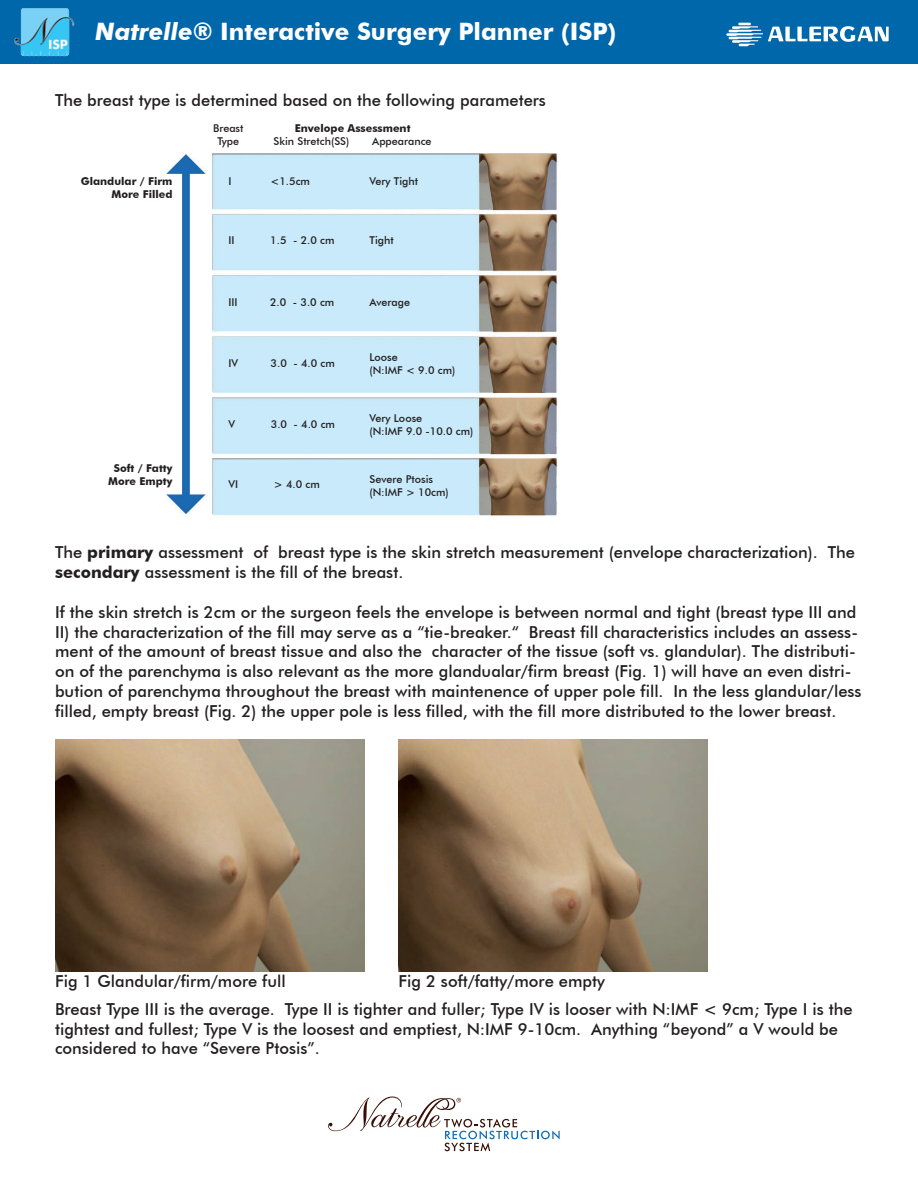
<style>
.page{position:relative;width:918px;height:1188px;background:#fff}
.page>*{position:absolute;margin:0;border:0;box-sizing:border-box;transform-origin:0 0}
.t1{font:700 24px "Futura BT";color:#fff}
.t2{font:500 16.5px/19.8px "Futura BT";color:#231f20}
.t3{font:500 10.8px/12.9px "Futura BT";color:#231f20}
.t4{font:700 10.8px/12.9px "Futura BT";color:#231f20;text-align:right}
.s1{font-style:italic}
.s2{font-weight:700}
</style>
<div class="page">
<div style="left:0;top:0;width:918px;height:64px;background:#0067aa"></div>
<svg style="left:726px;top:23px;width:163px;height:23px"></svg>
<img style="left:14px;top:8px;width:61px;height:49px">
<svg style="left:328px;top:1097px;width:232px;height:54px"></svg>
<img style="left:55px;top:740px;width:309px;height:232px">
<img style="left:398px;top:740px;width:310px;height:232px">
<img style="left:166px;top:153px;width:392px;height:363px">
<h1 class="t1" style="left:95px;top:17px;width:523px"><span class="s1">Natrelle</span>® Interactive Surgery Planner (ISP)</h1>
<p class="t2" style="left:55px;top:90px;width:492px">The breast type is determined based on the following parameters</p>
<p class="t3" style="left:213px;top:122px;width:32px;text-align:center">Breast<br>Type</p>
<p class="t3" style="left:228px;top:174px;width:5px">I</p>
<p class="t3" style="left:270px;top:174px;width:41px">&lt;1.5cm</p>
<p class="t3" style="left:370px;top:174px;width:50px">Very Tight</p>
<p class="t4" style="left:295px;top:122px;width:117px">Envelope Assessment</p>
<p class="t3" style="left:274px;top:135px;width:77px">Skin Stretch(SS)</p>
<p class="t3" style="left:372px;top:135px;width:61px">Appearance</p>
<p class="t4" style="left:81px;top:174px;width:93px">Glandular / Firm<br>More Filled</p>
<p class="t4" style="left:108px;top:462px;width:66px;text-align:center">Soft / Fatty<br>More Empty</p>
<p class="t3" style="left:228px;top:233px;width:8px">II</p>
<p class="t3" style="left:270px;top:233px;width:66px">1.5 - 2.0 cm</p>
<p class="t3" style="left:228px;top:296px;width:11px">III</p>
<p class="t3" style="left:270px;top:296px;width:66px">2.0 - 3.0 cm</p>
<p class="t3" style="left:228px;top:356px;width:11px">IV</p>
<p class="t3" style="left:271px;top:356px;width:66px">3.0 - 4.0 cm</p>
<p class="t3" style="left:228px;top:417px;width:8px">V</p>
<p class="t3" style="left:271px;top:417px;width:66px">3.0 - 4.0 cm</p>
<p class="t3" style="left:228px;top:478px;width:11px">VI</p>
<p class="t3" style="left:274px;top:478px;width:48px">&gt; 4.0 cm</p>
<p class="t3" style="left:370px;top:233px;width:26px">Tight</p>
<p class="t3" style="left:370px;top:296px;width:42px">Average</p>
<p class="t3" style="left:370px;top:351px;width:87px">Loose<br>(N:IMF &lt; 9.0 cm)</p>
<p class="t3" style="left:370px;top:412px;width:105px">Very Loose<br>(N:IMF 9.0 -10.0 cm)</p>
<p class="t3" style="left:370px;top:472px;width:81px">Severe Ptosis (N:IMF &gt; 10cm)</p>
<p class="t2" style="left:55px;top:542px;width:802px">The <span class="s2">primary</span> assessment of breast type is the skin stretch measurement (envelope characterization). The <span class="s2">secondary</span> assessment is the fill of the breast.</p>
<p class="t2" style="left:55px;top:602px;width:808px">If the skin stretch is 2cm or the surgeon feels the envelope is between normal and tight (breast type III and II) the characterization of the fill may serve as a “tie-breaker.“ Breast fill characteristics includes an assess&shy;ment of the amount of breast tissue and also the character of the tissue (soft vs. glandular). The distributi&shy;on of the parenchyma is also relevant as the more glandualar/firm breast (Fig. 1) will have an even distri&shy;bution of parenchyma throughout the breast with maintenence of upper pole fill. In the less glandular/less filled, empty breast (Fig. 2) the upper pole is less filled, with the fill more distributed to the lower breast.</p>
<p class="t2" style="left:55px;top:971px;width:232px">Fig 1 Glandular/firm/more full</p>
<p class="t2" style="left:398px;top:971px;width:208px">Fig 2 soft/fatty/more empty</p>
<p class="t2" style="left:55px;top:999px;width:799px">Breast Type III is the average. Type II is tighter and fuller; Type IV is looser with N:IMF &lt; 9cm; Type I is the tightest and fullest; Type V is the loosest and emptiest, N:IMF 9-10cm. Anything “beyond” a V would be considered to have “Severe Ptosis”.</p>
</div>
